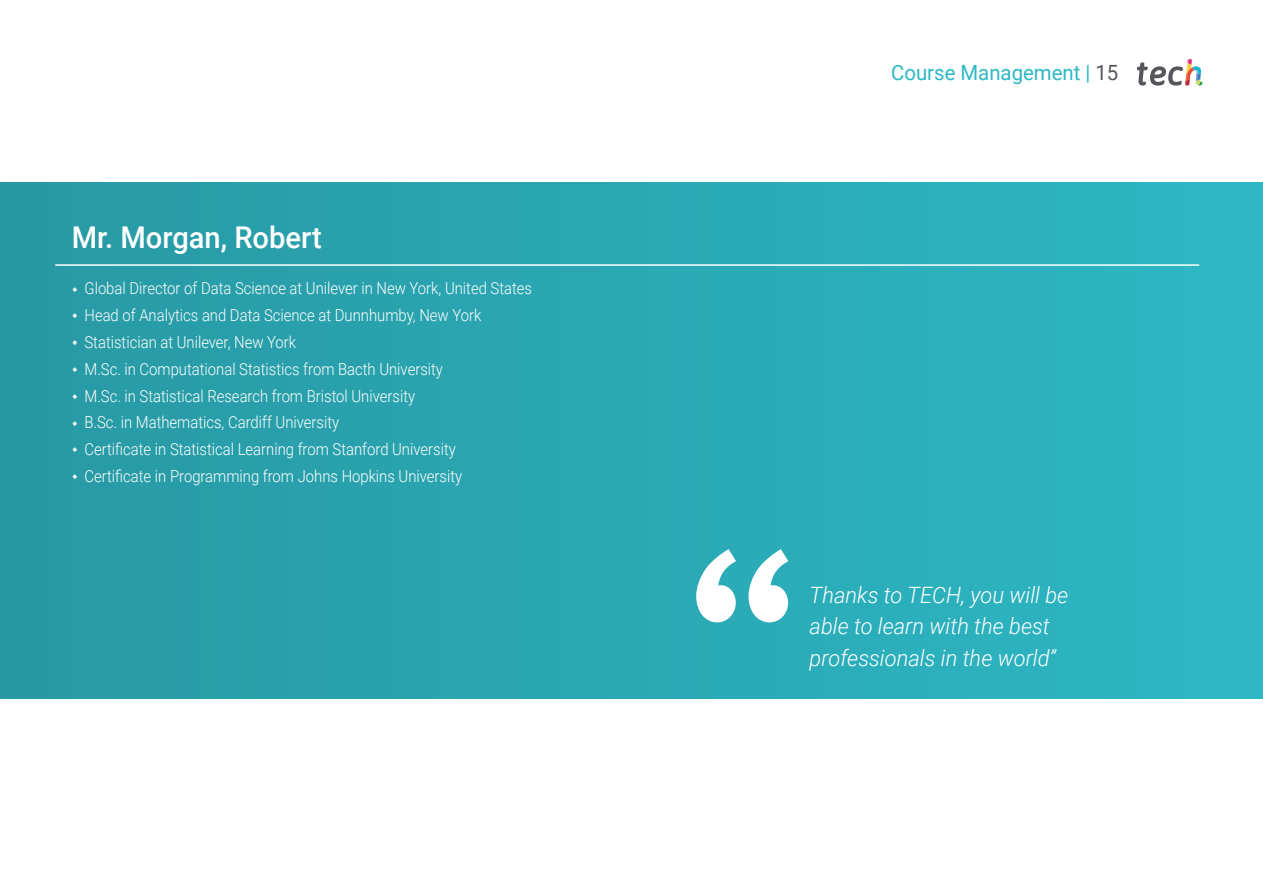
<style>
.page{position:relative;width:1263px;height:893px;background:#fff}
.page>*{position:absolute;margin:0;border:0;box-sizing:border-box;transform-origin:0 0}
.t1{font:500 30px "Roboto";color:#fff}
.t2{font:italic 300 22.5px/31.5px "Roboto";color:#fff}
.t3{font:21px "Roboto";color:#2db8c5}
.t4{font:300 16.5px/26.7px "Roboto";color:#fff;scale:.9 1}
.s1{color:#52555b}
</style>
<div class="page">
<div style="left:0;top:182px;width:1263px;height:516px;background:linear-gradient(to right,#2799a4,#2db7c5)"></div>
<svg style="left:696px;top:549px;width:92px;height:73px"></svg>
<hr style="left:55px;top:264px;width:1144px;height:2px;background:#fff">
<svg style="left:1137px;top:59px;width:65px;height:27px"></svg>
<svg style="left:73px;top:287px;width:4px;height:5px"></svg>
<svg style="left:73px;top:314px;width:4px;height:5px"></svg>
<svg style="left:73px;top:340px;width:4px;height:5px"></svg>
<svg style="left:73px;top:367px;width:4px;height:5px"></svg>
<svg style="left:73px;top:394px;width:4px;height:5px"></svg>
<svg style="left:73px;top:421px;width:4px;height:5px"></svg>
<svg style="left:73px;top:447px;width:4px;height:5px"></svg>
<svg style="left:73px;top:474px;width:4px;height:5px"></svg>
<h1 class="t1" style="left:72px;top:216px;width:252px">Mr. Morgan, Robert</h1>
<p class="t4" style="left:85px;top:275px;width:499px">Global Director of Data Science at Unilever in New York, United States Head of Analytics and Data Science at Dunnhumby, New York Statistician at Unilever, New York<br>M.Sc. in Computational Statistics from Bacth University<br>M.Sc. in Statistical Research from Bristol University<br>B.Sc. in Mathematics, Cardiff University<br>Certificate in Statistical Learning from Stanford University<br>Certificate in Programming from Johns Hopkins University</p>
<p class="t3" style="left:891px;top:57px;width:229px">Course Management | <span class="s1">15</span></p>
<h2 class="t2" style="left:810px;top:578px;width:260px">Thanks to TECH, you will be able to learn with the best professionals in the world”</h2>
</div>
